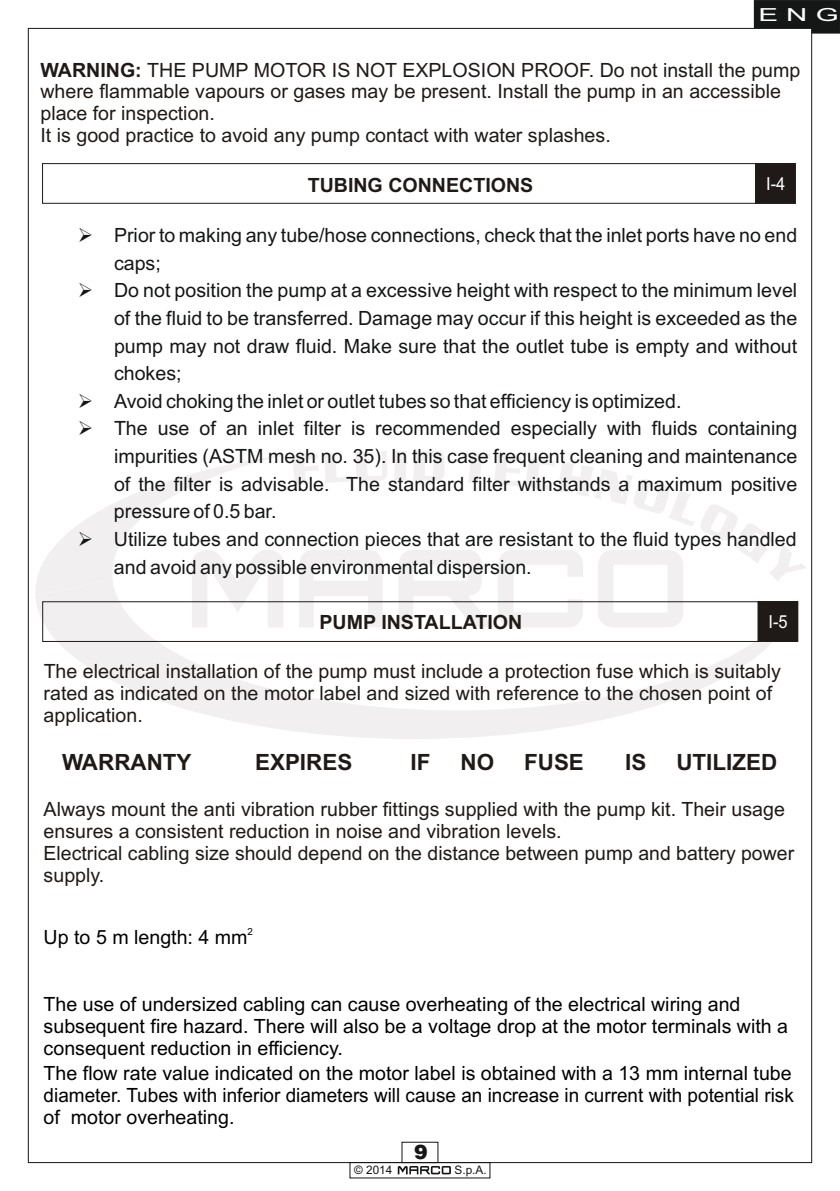
<style>
.page{position:relative;width:840px;height:1191px;background:#fff}
.page>*{position:absolute;margin:0;border:0;box-sizing:border-box;transform-origin:0 0}
.t1{font:700 22.4px "Arial";color:#1f1a17}
.t2{font:900 20px "Swiss 721 BT";color:#151616}
.t3{font:19.6px/27.6px "Arial";color:#151616}
.t4{font:19.6px/21.8px "Arial";color:#1f1a17}
.t5{font:19.6px/21.8px "Arial";color:#000}
.t6{font:700 19.6px "Arial";color:#1f1a17}
.t7{font:18px "Arial";color:#fff;scale:.92 1}
.t8{font:18px "Arial";color:#fff;scale:1.64 1}
.t9{font:11.8px "Arial";color:#151616}
.t10{font:9.8px "Arial";color:#000}
.s1{font-weight:700}
</style>
<div class="page">
<svg style="left:598px;top:591px;width:84px;height:7px"></svg>
<svg style="left:446px;top:591px;width:67px;height:7px"></svg>
<svg style="left:42px;top:591px;width:404px;height:148px"></svg>
<svg style="left:415px;top:598px;width:379px;height:141px"></svg>
<svg style="left:35px;top:455px;width:255px;height:172px"></svg>
<svg style="left:289px;top:467px;width:394px;height:124px"></svg>
<svg style="left:291px;top:451px;width:515px;height:131px"></svg>
<div style="left:401px;top:1142px;width:37px;height:20px;border:1px solid #151616"></div>
<div style="left:349px;top:1162px;width:141px;height:16px;border:1px solid #151616"></div>
<svg style="left:397px;top:1166px;width:53px;height:8px"></svg>
<div style="left:42px;top:601px;width:755px;height:40px;border:1px solid #1f1a17"></div>
<div style="left:757px;top:601px;width:40px;height:40px;background:#1f1a17"></div>
<div style="left:42px;top:163px;width:753px;height:40px;border:1px solid #1f1a17"></div>
<div style="left:754px;top:163px;width:41px;height:41px;background:#1f1a17"></div>
<svg style="left:753px;top:0;width:86px;height:34px"></svg>
<p class="t8" style="left:758px;top:8px;width:50px">E N G</p>
<p class="t4" style="left:40px;top:61px;width:761px"><span class="s1">WARNING:</span> THE PUMP MOTOR IS NOT EXPLOSION PROOF. Do not install the pump where flammable vapours or gases may be present. Install the pump in an accessible place for inspection.<br>It is good practice to avoid any pump contact with water splashes.</p>
<p class="t6" style="left:307px;top:177px;width:227px">TUBING CONNECTIONS</p>
<p class="t7" style="left:765px;top:177px;width:22px">I-4</p>
<p class="t3" style="left:114px;top:223px;width:684px;text-indent:-36px">➢ Prior to making any tube/hose connections, check that the inlet ports have no end caps;</p>
<p class="t3" style="left:114px;top:278px;width:684px;text-align:justify;text-indent:-36px">➢ Do not position the pump at a excessive height with respect to the minimum level of the fluid to be transferred. Damage may occur if this height is exceeded as the pump may not draw fluid. Make sure that the outlet tube is empty and without chokes;</p>
<p class="t3" style="left:78px;top:389px;width:604px">➢ Avoid choking the inlet or outlet tubes so that efficiency is optimized.</p>
<p class="t3" style="left:114px;top:416px;width:684px;text-align:justify;text-indent:-36px">➢ The use of an inlet filter is recommended especially with fluids containing impurities (ASTM mesh no. 35). In this case frequent cleaning and maintenance of the filter is advisable. The standard filter withstands a maximum positive pressure of 0.5 bar.</p>
<p class="t3" style="left:114px;top:527px;width:684px;text-indent:-36px">➢ Utilize tubes and connection pieces that are resistant to the fluid types handled and avoid any possible environmental dispersion.</p>
<p class="t6" style="left:319px;top:614px;width:204px">PUMP INSTALLATION</p>
<p class="t7" style="left:768px;top:614px;width:22px">I-5</p>
<p class="t4" style="left:44px;top:662px;width:738px">The electrical installation of the pump must include a protection fuse which is suitably rated as indicated on the motor label and sized with reference to the chosen point of application.</p>
<p class="t1" style="left:62px;top:753px;width:131px">WARRANTY</p>
<p class="t1" style="left:255px;top:753px;width:99px">EXPIRES</p>
<p class="t1" style="left:410px;top:753px;width:21px">IF</p>
<p class="t1" style="left:460px;top:753px;width:35px">NO</p>
<p class="t1" style="left:524px;top:753px;width:61px">FUSE</p>
<p class="t1" style="left:625px;top:753px;width:23px">IS</p>
<p class="t1" style="left:676px;top:753px;width:102px">UTILIZED</p>
<p class="t4" style="left:44px;top:800px;width:751px">Always mount the anti vibration rubber fittings supplied with the pump kit. Their usage ensures a consistent reduction in noise and vibration levels.<br>Electrical cabling size should depend on the distance between pump and battery power supply.</p>
<p class="t10" style="left:247px;top:927px;width:7px">2</p>
<p class="t5" style="left:44px;top:928px;width:205px">Up to 5 m length: 4 mm</p>
<p class="t5" style="left:44px;top:994px;width:745px">The use of undersized cabling can cause overheating of the electrical wiring and subsequent fire hazard. There will also be a voltage drop at the motor terminals with a consequent reduction in efficiency.</p>
<p class="t5" style="left:44px;top:1064px;width:751px;text-align:justify">The flow rate value indicated on the motor label is obtained with a 13 mm internal tube diameter. Tubes with inferior diameters will cause an increase in current with potential risk of motor overheating.</p>
<p class="t2" style="left:414px;top:1143px;width:15px">9</p>
<p class="t9" style="left:354px;top:1165px;width:40px">© 2014</p>
<p class="t9" style="left:454px;top:1165px;width:34px">S.p.A.</p>
</div>
